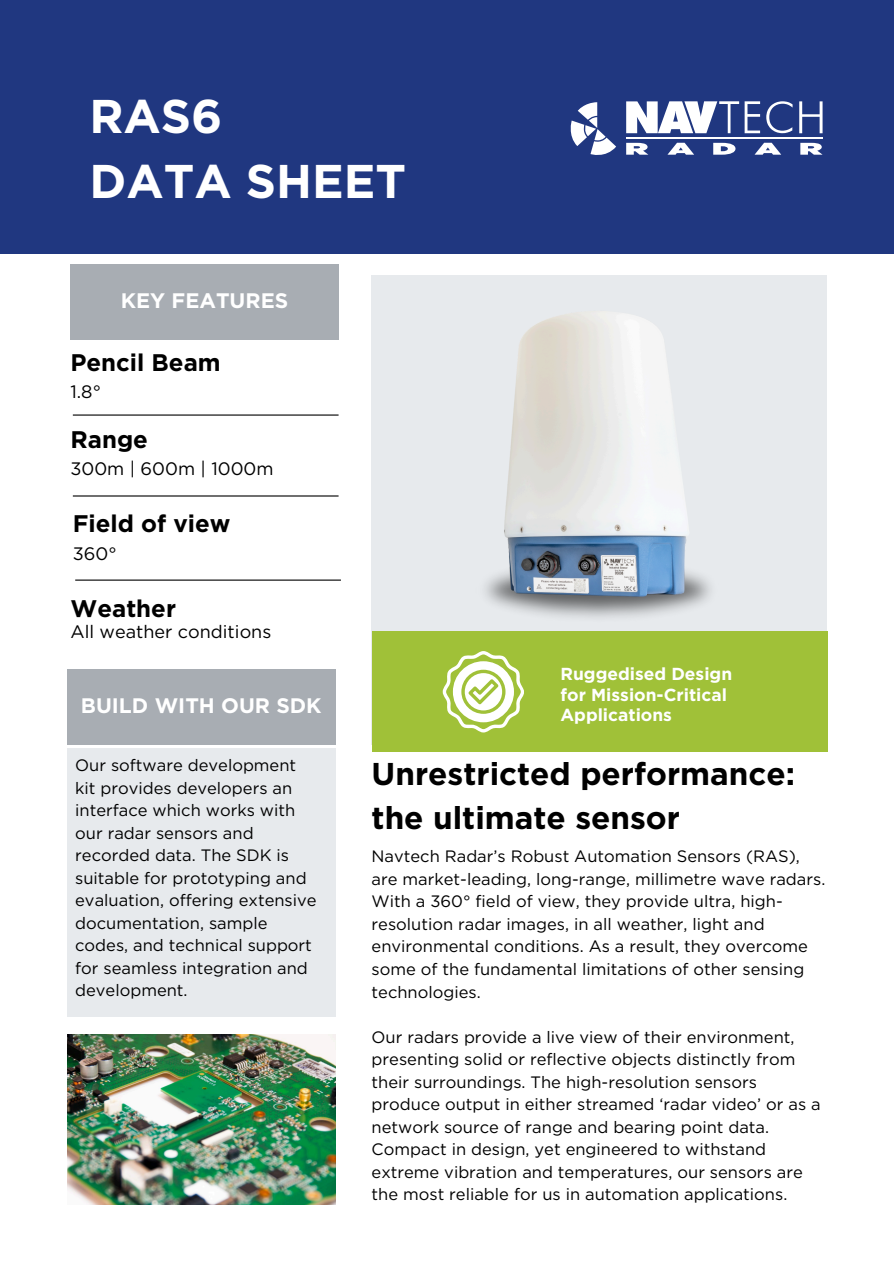
<style>
.page{position:relative;width:894px;height:1264px;background:#fff}
.page>*{position:absolute;margin:0;border:0;box-sizing:border-box;transform-origin:0 0}
.t1{font:700 47.25px/65.2px "Gotham";color:#fff}
.t2{font:700 31.5px/43.8px "Gotham";color:#000}
.t3{font:700 24px "Gotham";color:#000}
.t4{font:700 21px "Gotham";color:#fff}
.t5{font:18px "Gotham";color:#000}
.t6{font:700 17.4px/20.4px "Gotham";color:#fff}
.t7{font:16.5px/22.5px "Gotham";color:#000}
</style>
<div class="page">
<div style="left:0;top:0;width:893px;height:253px;background:#203780"></div>
<div style="left:70px;top:264px;width:268px;height:75px;background:#a8adb3"></div>
<hr style="left:73px;top:414px;width:265px;height:1px;background:#000">
<hr style="left:73px;top:495px;width:265px;height:1px;background:#000">
<hr style="left:75px;top:579px;width:266px;height:1px;background:#000">
<div style="left:67px;top:669px;width:268px;height:75px;background:#a8adb3"></div>
<img style="left:67px;top:1034px;width:268px;height:169px">
<div style="left:67px;top:748px;width:268px;height:268px;background:#e7eaed"></div>
<div style="left:371px;top:275px;width:456px;height:469px;background:#e7eaed"></div>
<img style="left:485px;top:313px;width:226px;height:305px">
<svg style="left:626px;top:101px;width:133px;height:32px"></svg>
<svg style="left:766px;top:101px;width:26px;height:32px"></svg>
<svg style="left:799px;top:101px;width:23px;height:32px"></svg>
<hr style="left:626px;top:137px;width:196px;height:2px;background:#fff">
<svg style="left:626px;top:143px;width:22px;height:12px"></svg>
<svg style="left:667px;top:143px;width:27px;height:12px"></svg>
<svg style="left:713px;top:143px;width:22px;height:12px"></svg>
<svg style="left:754px;top:143px;width:27px;height:12px"></svg>
<svg style="left:800px;top:143px;width:22px;height:12px"></svg>
<svg style="left:570px;top:102px;width:46px;height:53px"></svg>
<div style="left:371px;top:631px;width:456px;height:120px;background:#a0c138"></div>
<svg style="left:442px;top:651px;width:81px;height:81px"></svg>
<p class="t1" style="left:89px;top:83px;width:318px">RAS6<br>DATA SHEET</p>
<h1 class="t4" style="left:121px;top:288px;width:169px">KEY FEATURES</h1>
<p class="t3" style="left:70px;top:348px;width:152px">Pencil Beam</p>
<h3 class="t5" style="left:70px;top:381px;width:32px">1.8°</h3>
<p class="t3" style="left:70px;top:425px;width:79px">Range</p>
<h3 class="t5" style="left:70px;top:458px;width:204px">300m | 600m | 1000m</h3>
<p class="t3" style="left:73px;top:509px;width:159px">Field of view</p>
<h3 class="t5" style="left:73px;top:542px;width:45px">360°</h3>
<p class="t3" style="left:70px;top:593px;width:107px">Weather</p>
<h4 class="t5" style="left:70px;top:620px;width:202px">All weather conditions</h4>
<p class="t4" style="left:81px;top:693px;width:242px">BUILD WITH OUR SDK</p>
<h2 class="t6" style="left:560px;top:663px;width:173px">Ruggedised Design for Mission-Critical<br>Applications</h2>
<p class="t7" style="left:75px;top:754px;width:243px">Our software development kit provides developers an interface which works with our radar sensors and recorded data. The SDK is suitable for prototyping and evaluation, offering extensive documentation, sample codes, and technical support for seamless integration and development.</p>
<p class="t2" style="left:371px;top:752px;width:425px">Unrestricted performance: the ultimate sensor</p>
<p class="t7" style="left:371px;top:845px;width:455px">Navtech Radar’s Robust Automation Sensors (RAS), are market-leading, long-range, millimetre wave radars.<br>With a 360° field of view, they provide ultra, high&shy;resolution radar images, in all weather, light and environmental conditions. As a result, they overcome some of the fundamental limitations of other sensing technologies.</p>
<p class="t7" style="left:371px;top:1025px;width:450px">Our radars provide a live view of their environment, presenting solid or reflective objects distinctly from their surroundings. The high-resolution sensors produce output in either streamed ‘radar video’ or as a network source of range and bearing point data.<br>Compact in design, yet engineered to withstand extreme vibration and temperatures, our sensors are the most reliable for us in automation applications.</p>
</div>
